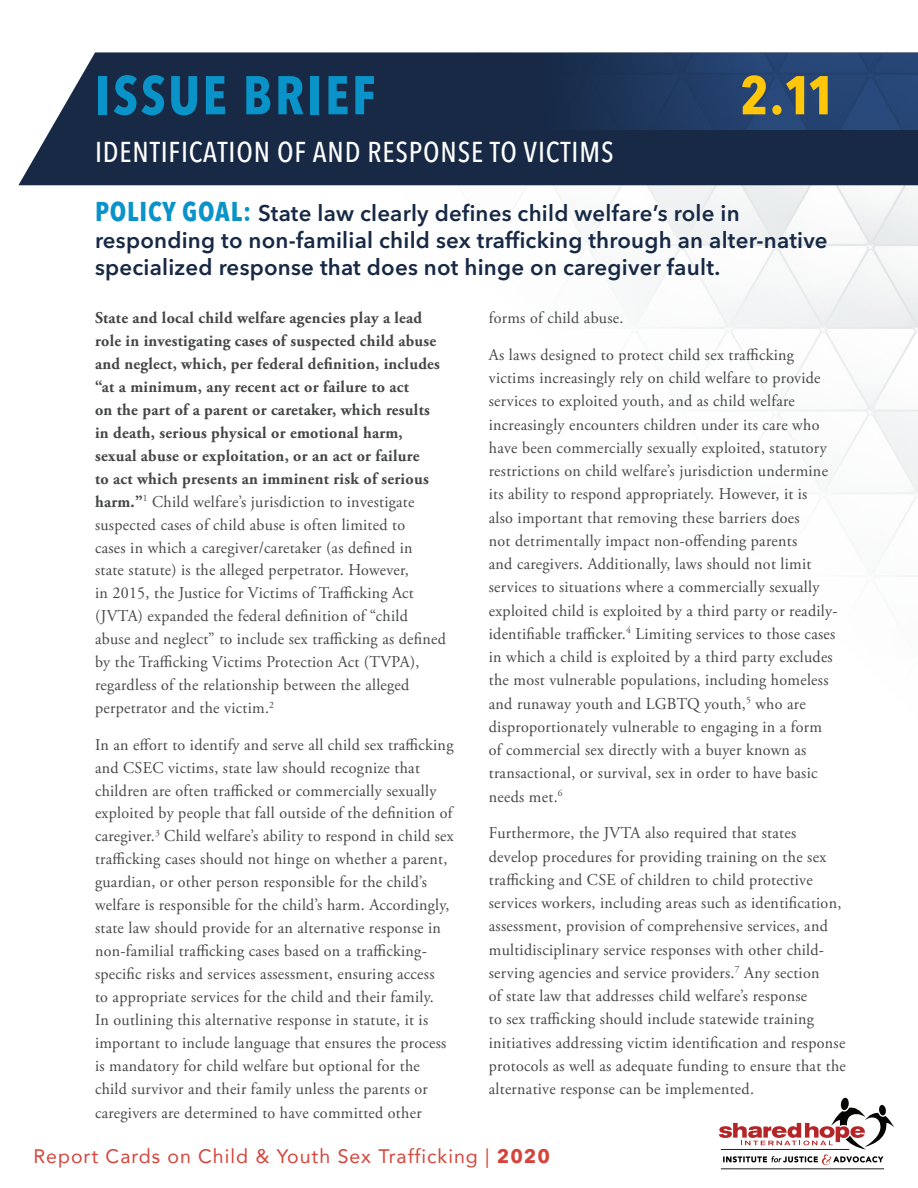
<style>
.page{position:relative;width:918px;height:1188px;background:#fff}
.page>*{position:absolute;margin:0;border:0;box-sizing:border-box;transform-origin:0 0}
.t1{font:700 condensed 54px "Avenir Next LT Pro";letter-spacing:.05em;color:#0a93c8}
.t2{font:700 condensed 54px "Avenir Next LT Pro";color:#ffc60a}
.t3{font:500 condensed 28.5px "Avenir Next LT Pro";letter-spacing:.03em;color:#fff}
.t4{font:600 22.5px/27px "Avenir Next LT Pro";letter-spacing:.01em;color:#172945}
.t5{font:19.5px "Avenir";letter-spacing:.05em;color:#d5443b}
._2-col_paragraph{font:16.5px/23px "Adobe Garamond Pro";letter-spacing:.005em;color:#454647}
.s1{font-weight:700;font-stretch:condensed;font-size:27px;color:#0a93c8}
.s2{font-weight:700}
.s3{font-family:"Avenir Next LT Pro";font-weight:700}
</style>
<div class="page">
<img style="left:212px;top:185px;width:706px;height:392px">
<svg style="left:18px;top:52px;width:900px;height:133px;background:#2e3e57"></svg>
<img style="left:143px;top:54px;width:775px;height:75px">
<svg style="left:719px;top:1098px;width:175px;height:67px"></svg>
<hr style="left:721px;top:1149px;width:128px;height:1px;background:#241f21">
<hr style="left:721px;top:1168px;width:163px;height:1px;background:#241f21">
<p class="t1" style="left:95px;top:62px;width:282px">ISSUE BRIEF</p>
<p class="t2" style="left:740px;top:62px;width:97px">2 .11</p>
<p class="t3" style="left:95px;top:135px;width:520px">IDENTIFICATION OF AND RESPONSE TO VICTIMS</p>
<p class="t4" style="left:95px;top:200px;width:734px"><span class="s1">POLICY GOAL:</span> State law clearly defines child welfare’s role in responding to non-familial child sex trafficking through an alter-native specialized response that does not hinge on caregiver fault.</p>
<p class="_2-col_paragraph" style="left:95px;top:307px;width:352px"><span class="s2">State and local child welfare agencies play a lead role in investigating cases of suspected child abuse and neglect, which, per federal definition, includes “at a minimum, any recent act or failure to act<br>on the part of a parent or caretaker, which results in death, serious physical or emotional harm, sexual abuse or exploitation, or an act or failure<br>to act which presents an imminent risk of serious harm.”</span><sup>1</sup> Child welfare’s jurisdiction to investigate suspected cases of child abuse is often limited to<br>cases in which a caregiver/caretaker (as defined in<br>state statute) is the alleged perpetrator. However,<br>in 2015, the Justice for Victims of Trafficking Act (JVTA) expanded the federal definition of “child abuse and neglect” to include sex trafficking as defined by the Trafficking Victims Protection Act (TVPA), regardless of the relationship between the alleged perpetrator and the victim.<sup>2</sup></p>
<p class="_2-col_paragraph" style="left:95px;top:733px;width:361px">In an effort to identify and serve all child sex trafficking and CSEC victims, state law should recognize that children are often trafficked or commercially sexually exploited by people that fall outside of the definition of caregiver.<sup>3</sup> Child welfare’s ability to respond in child sex trafficking cases should not hinge on whether a parent, guardian, or other person responsible for the child’s welfare is responsible for the child’s harm. Accordingly, state law should provide for an alternative response in non-familial trafficking cases based on a trafficking&shy;specific risks and services assessment, ensuring access<br>to appropriate services for the child and their family.<br>In outlining this alternative response in statute, it is important to include language that ensures the process is mandatory for child welfare but optional for the child survivor and their family unless the parents or caregivers are determined to have committed other</p>
<p class="_2-col_paragraph" style="left:489px;top:307px;width:136px">forms of child abuse.</p>
<p class="_2-col_paragraph" style="left:489px;top:343px;width:350px">As laws designed to protect child sex trafficking victims increasingly rely on child welfare to provide services to exploited youth, and as child welfare increasingly encounters children under its care who have been commercially sexually exploited, statutory restrictions on child welfare’s jurisdiction undermine its ability to respond appropriately. However, it is<br>also important that removing these barriers does<br>not detrimentally impact non-offending parents<br>and caregivers. Additionally, laws should not limit services to situations where a commercially sexually exploited child is exploited by a third party or readily&shy;identifiable trafficker.<sup>4</sup> Limiting services to those cases in which a child is exploited by a third party excludes the most vulnerable populations, including homeless and runaway youth and LGBTQ youth,<sup>5</sup> who are disproportionately vulnerable to engaging in a form of commercial sex directly with a buyer known as transactional, or survival, sex in order to have basic needs met.<sup>6</sup></p>
<p class="_2-col_paragraph" style="left:489px;top:822px;width:359px">Furthermore, the JVTA also required that states develop procedures for providing training on the sex trafficking and CSE of children to child protective services workers, including areas such as identification, assessment, provision of comprehensive services, and multidisciplinary service responses with other child&shy;serving agencies and service providers.<sup>7</sup> Any section<br>of state law that addresses child welfare’s response<br>to sex trafficking should include statewide training initiatives addressing victim identification and response protocols as well as adequate funding to ensure that the alternative response can be implemented.</p>
<p class="t5" style="left:33px;top:1140px;width:518px">Report Cards on Child &amp; Youth Sex Trafficking | <span class="s3">2020</span></p>
</div>
